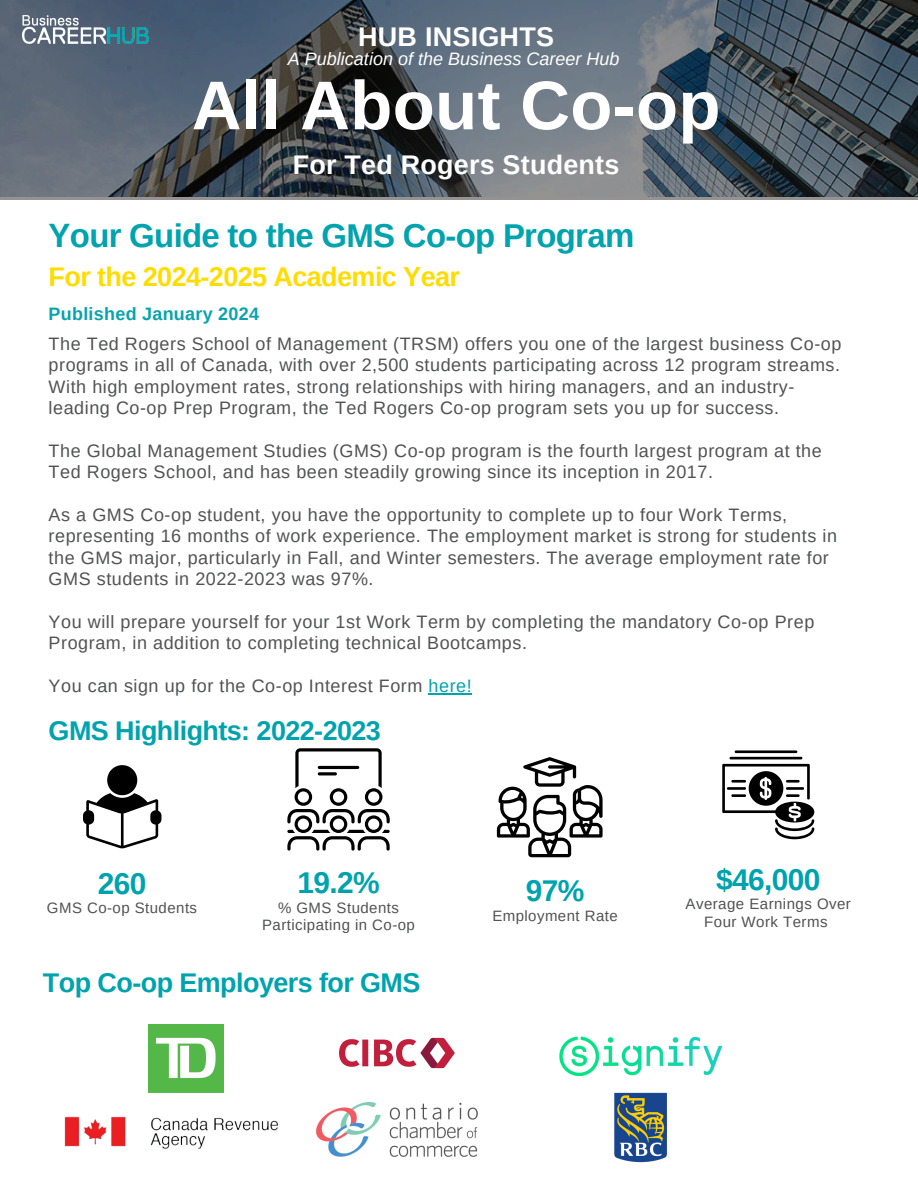
<style>
.page{position:relative;width:918px;height:1188px;background:#fff}
.page>*{position:absolute;margin:0;border:0;box-sizing:border-box;transform-origin:0 0}
.t1{font:700 69px "Arimo";letter-spacing:.005em;color:#fff}
.t2{font:700 33px "Arimo";letter-spacing:-.02em;color:#01a3ae}
.t3{font:700 30px "Arimo";letter-spacing:-.02em;color:#00a3ad}
.t4{font:700 27px "Arimo";letter-spacing:-.02em;color:#00a3ad}
.t5{font:700 27px "Arimo";letter-spacing:.01em;color:#fff}
.t6{font:700 27px "Arimo";letter-spacing:-.02em;color:#ffdc00}
.t7{font:18px/21.3px "Arimo";letter-spacing:.03em;color:#515254}
.t8{font:italic 18px "Arimo";color:#fff}
.t9{font:700 18px "Arimo";letter-spacing:.015em;color:#09a3ae}
.t10{font:15px/18px "Arimo";letter-spacing:.03em;color:#515254;text-align:center}
.s1{color:#00a3ad}
</style>
<div class="page">
<svg style="left:0;top:0;width:918px;height:199px;background:#505c66"></svg>
<img style="left:339px;top:1037px;width:116px;height:32px">
<img style="left:614px;top:1092px;width:55px;height:71px">
<img style="left:23px;top:15px;width:126px;height:28px">
<img style="left:64px;top:1116px;width:214px;height:33px">
<img style="left:316px;top:1103px;width:161px;height:54px">
<img style="left:559px;top:1036px;width:164px;height:41px">
<img style="left:148px;top:1025px;width:76px;height:67px">
<hr style="left:429px;top:693px;width:43px;height:1px;background:#00a3ad">
<svg style="left:722px;top:750px;width:92px;height:89px"></svg>
<svg style="left:497px;top:757px;width:106px;height:100px"></svg>
<svg style="left:83px;top:765px;width:78px;height:83px"></svg>
<svg style="left:287px;top:748px;width:103px;height:103px"></svg>
<p class="t5" style="left:358px;top:22px;width:197px">HUB INSIGHTS</p>
<p class="t8" style="left:288px;top:49px;width:333px">A Publication of the Business Career Hub</p>
<p class="t1" style="left:192px;top:67px;width:530px">All About Co-op</p>
<p class="t5" style="left:293px;top:150px;width:328px">For Ted Rogers Students</p>
<p class="t2" style="left:49px;top:217px;width:587px">Your Guide to the GMS Co-op Program</p>
<p class="t6" style="left:49px;top:261px;width:413px">For the 2024-2025 Academic Year</p>
<p class="t9" style="left:49px;top:304px;width:212px">Published January 2024</p>
<h4 class="t7" style="left:49px;top:333px;width:794px">The Ted Rogers School of Management (TRSM) offers you one of the largest business Co-op programs in all of Canada, with over 2,500 students participating across 12 program streams.<br>With high employment rates, strong relationships with hiring managers, and an industry&shy;leading Co-op Prep Program, the Ted Rogers Co-op program sets you up for success.</h4>
<h4 class="t7" style="left:49px;top:440px;width:775px">The Global Management Studies (GMS) Co-op program is the fourth largest program at the<br>Ted Rogers School, and has been steadily growing since its inception in 2017.</h4>
<h2 class="t7" style="left:49px;top:504px;width:790px">As a GMS Co-op student, you have the opportunity to complete up to four Work Terms, representing 16 months of work experience. The employment market is strong for students in the GMS major, particularly in Fall, and Winter semesters. The average employment rate for GMS students in 2022-2023 was 97%.</h2>
<p class="t7" style="left:49px;top:611px;width:767px">You will prepare yourself for your 1st Work Term by completing the mandatory Co-op Prep<br>Program, in addition to completing technical Bootcamps.</p>
<h1 class="t7" style="left:49px;top:675px;width:425px">You can sign up for the Co-op Interest Form <span class="s1">here!</span></h1>
<h1 class="t4" style="left:49px;top:715px;width:334px">GMS Highlights: 2022-2023</h1>
<h1 class="t3" style="left:98px;top:867px;width:50px">260</h1>
<p class="t3" style="left:298px;top:866px;width:84px">19.2%</p>
<h2 class="t10" style="left:262px;top:899px;width:154px;line-height:16.8px">% GMS Students<br>Participating in Co-op</h2>
<p class="t4" style="left:43px;top:968px;width:379px">Top Co-op Employers for GMS</p>
<p class="t10" style="left:47px;top:899px;width:152px">GMS Co-op Students</p>
<h1 class="t3" style="left:526px;top:873px;width:60px">97%</h1>
<p class="t10" style="left:492px;top:907px;width:127px">Employment Rate</p>
<p class="t3" style="left:716px;top:862px;width:106px">$46,000</p>
<p class="t10" style="left:686px;top:894px;width:167px">Average Earnings Over<br>Four Work Terms</p>
</div>
